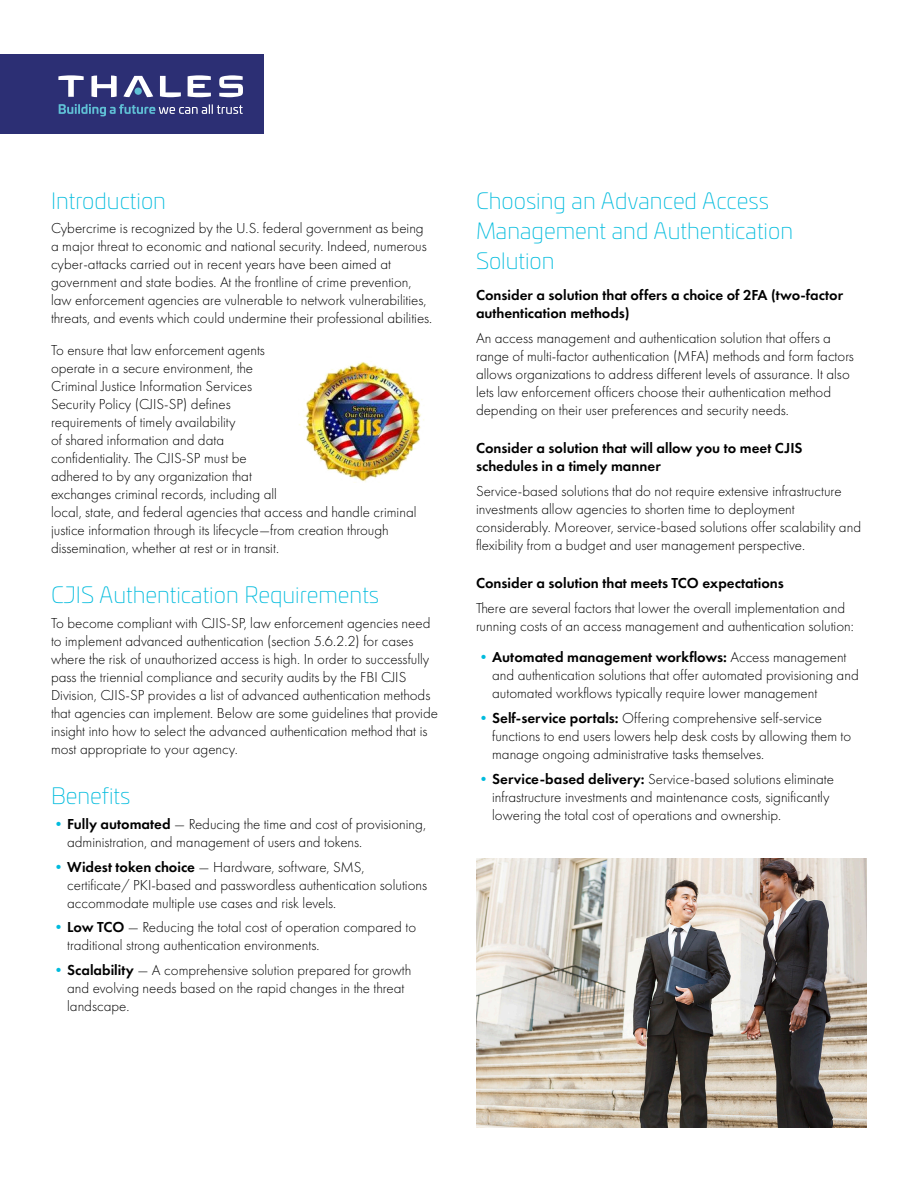
<style>
.page{position:relative;width:918px;height:1188px;background:#fff}
.page>*{position:absolute;margin:0;border:0;box-sizing:border-box;transform-origin:0 0}
.Heading_1{font:200 22.5px/30px "Univia Pro";color:#0bd}
.Body_Copy{font:300 15px/18px "Futura PT";color:#000}
.Heading_2{font:600 15px/18px "Futura PT";color:#000}
.s1{font-weight:400;color:#0bd}
.s2{font-weight:600}
</style>
<div class="page">
<div style="left:0;top:54px;width:264px;height:80px;background:#2c2f74"></div>
<svg style="left:219px;top:75px;width:24px;height:22px"></svg>
<svg style="left:188px;top:75px;width:23px;height:22px"></svg>
<svg style="left:160px;top:76px;width:21px;height:21px"></svg>
<svg style="left:123px;top:76px;width:30px;height:21px"></svg>
<div style="left:135px;top:88px;width:7px;height:7px;background:#5fc0d5;border-radius:50%"></div>
<svg style="left:91px;top:76px;width:26px;height:21px"></svg>
<svg style="left:58px;top:75px;width:26px;height:22px"></svg>
<svg style="left:59px;top:104px;width:184px;height:12px"></svg>
<img style="left:299px;top:362px;width:125px;height:121px">
<img style="left:476px;top:858px;width:391px;height:270px">
<p class="Heading_1" style="left:51px;top:184px;width:117px">Introduction</p>
<p class="Body_Copy" style="left:51px;top:220px;width:383px">Cybercrime is recognized by the U.S. federal government as being a major threat to economic and national security. Indeed, numerous cyber-attacks carried out in recent years have been aimed at government and state bodies. At the frontline of crime prevention, law enforcement agencies are vulnerable to network vulnerabilities, threats, and events which could undermine their professional abilities.</p>
<p class="Body_Copy" style="left:51px;top:341px;width:367px">To ensure that law enforcement agents<br>operate in a secure environment, the<br>Criminal Justice Information Services<br>Security Policy (CJIS-SP) defines<br>requirements of timely availability<br>of shared information and data<br>confidentiality. The CJIS-SP must be<br>adhered to by any organization that<br>exchanges criminal records, including all<br>local, state, and federal agencies that access and handle criminal justice information through its lifecycle—from creation through dissemination, whether at rest or in transit.</p>
<p class="Heading_1" style="left:51px;top:579px;width:330px">CJIS Authentication Requirements</p>
<p class="Body_Copy" style="left:51px;top:614px;width:388px">To become compliant with CJIS-SP, law enforcement agencies need to implement advanced authentication (section 5.6.2.2) for cases where the risk of unauthorized access is high. In order to successfully pass the triennial compliance and security audits by the FBI CJIS Division, CJIS-SP provides a list of advanced authentication methods that agencies can implement. Below are some guidelines that provide insight into how to select the advanced authentication method that is most appropriate to your agency.</p>
<p class="Heading_1" style="left:51px;top:780px;width:81px">Benefits</p>
<p class="Body_Copy" style="left:67px;top:815px;width:360px;text-indent:-16px"><span class="s1">•</span><span class="s2">Fully automated</span> — Reducing the time and cost of provisioning, administration, and management of users and tokens.</p>
<p class="Body_Copy" style="left:67px;top:858px;width:361px;text-indent:-16px"><span class="s1">•</span><span class="s2">Widest token choice</span> — Hardware, software, SMS, certificate/ PKI-based and passwordless authentication solutions accommodate multiple use cases and risk levels.</p>
<p class="Body_Copy" style="left:67px;top:919px;width:350px;text-indent:-16px"><span class="s1">•</span><span class="s2">Low TCO</span> — Reducing the total cost of operation compared to traditional strong authentication environments.</p>
<p class="Body_Copy" style="left:67px;top:961px;width:346px;text-indent:-16px"><span class="s1">•</span><span class="s2">Scalability</span> — A comprehensive solution prepared for growth and evolving needs based on the rapid changes in the threat landscape.</p>
<p class="Heading_1" style="left:476px;top:184px;width:319px">Choosing an Advanced Access<br>Management and Authentication<br>Solution</p>
<p class="Heading_2" style="left:476px;top:286px;width:369px">Consider a solution that offers a choice of 2FA (two-factor authentication methods)</p>
<p class="Body_Copy" style="left:476px;top:329px;width:379px">An access management and authentication solution that offers a range of multi-factor authentication (MFA) methods and form factors allows organizations to address different levels of assurance. It also lets law enforcement officers choose their authentication method depending on their user preferences and security needs.</p>
<p class="Heading_2" style="left:476px;top:439px;width:328px">Consider a solution that will allow you to meet CJIS schedules in a timely manner</p>
<p class="Body_Copy" style="left:476px;top:482px;width:387px">Service-based solutions that do not require extensive infrastructure investments allow agencies to shorten time to deployment considerably. Moreover, service-based solutions offer scalability and flexibility from a budget and user management perspective.</p>
<p class="Heading_2" style="left:476px;top:574px;width:310px">Consider a solution that meets TCO expectations</p>
<p class="Body_Copy" style="left:476px;top:599px;width:379px">There are several factors that lower the overall implementation and running costs of an access management and authentication solution:</p>
<p class="Body_Copy" style="left:492px;top:649px;width:368px;text-indent:-16px"><span class="s1">•</span><span class="s2">Automated management workflows:</span> Access management and authentication solutions that offer automated provisioning and automated workflows typically require lower management</p>
<p class="Body_Copy" style="left:492px;top:709px;width:361px;text-indent:-16px"><span class="s1">•</span><span class="s2">Self-service portals:</span> Offering comprehensive self-service functions to end users lowers help desk costs by allowing them to manage ongoing administrative tasks themselves.</p>
<p class="Body_Copy" style="left:492px;top:770px;width:343px;text-indent:-16px"><span class="s1">•</span><span class="s2">Service-based delivery:</span> Service-based solutions eliminate infrastructure investments and maintenance costs, significantly lowering the total cost of operations and ownership.</p>
</div>
